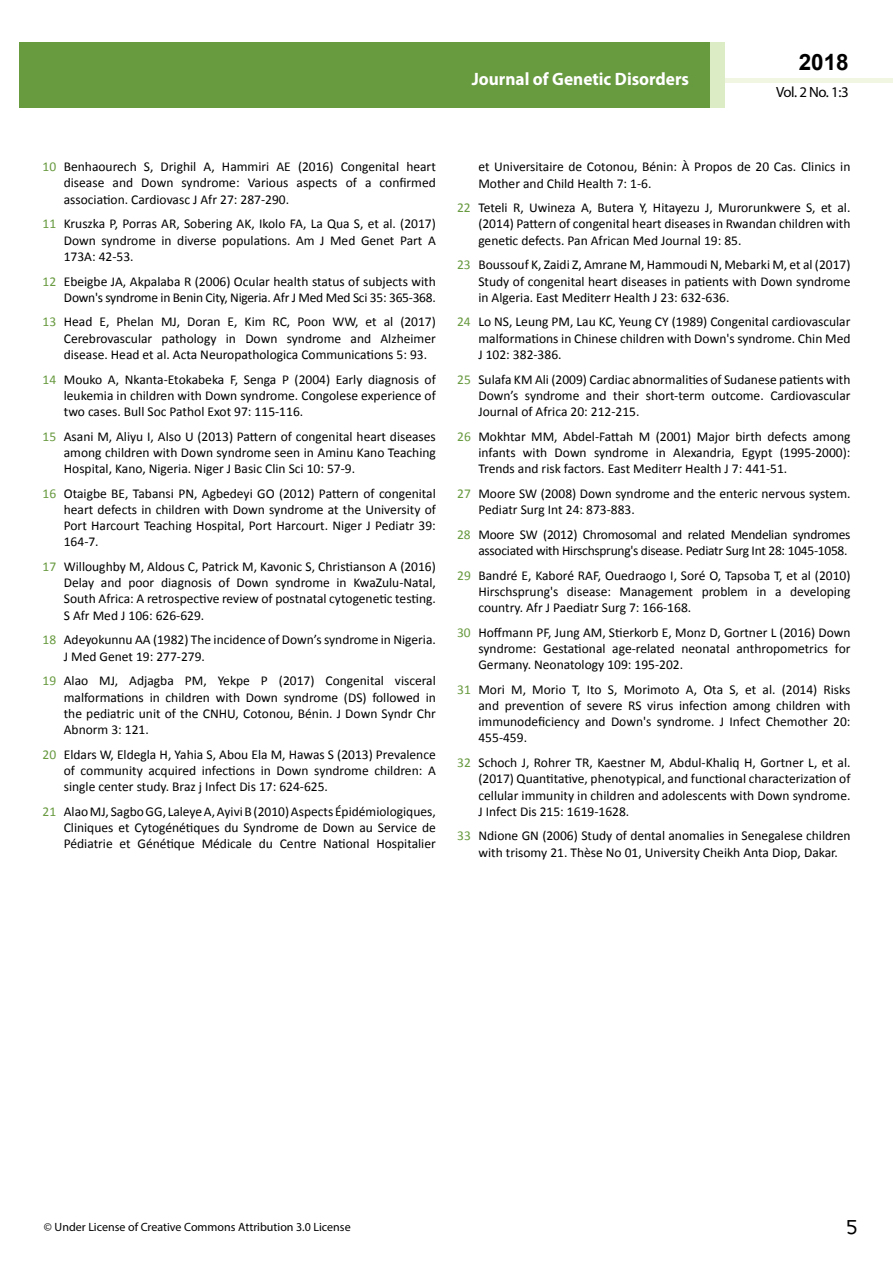
<style>
.page{position:relative;width:893px;height:1263px;background:#fff}
.page>*{position:absolute;margin:0;border:0;box-sizing:border-box;transform-origin:0 0}
.t1{font:25.5px "Tunga";color:#000}
.t2{font:700 22.5px "Arial";color:#000}
.t3{font:700 18px "Myriad Pro";color:#fff;scale:.96 1}
.t4{font:14.85px "Myriad Pro";color:#000}
.t5{font:13.5px/16.2px "Calibri";color:#000;text-align:justify}
.t6{font:13.5px/16.2px "Calibri";letter-spacing:-.02em;color:#000;text-align:right}
.t7{font:12px "Myriad Pro";color:#000}
.s1{color:#689a40}
</style>
<div class="page">
<hr style="left:725px;top:78px;width:168px;height:4px;background:#f0f6e2">
<div style="left:709px;top:42px;width:16px;height:66px;background:#dcecc4"></div>
<div style="left:19px;top:42px;width:690px;height:66px;background:#689a40"></div>
<h3 class="t3" style="left:472px;top:67px;width:228px">Journal of Genetic Disorders</h3>
<h3 class="t3" style="left:585px;top:74px;width:128px">ISSN 1698-9465</h3>
<h2 class="t2" style="left:799px;top:47px;width:52px">2018</h2>
<p class="t4" style="left:776px;top:83px;width:74px">Vol. 2 No. 1:3</p>
<p class="t5" style="left:64px;top:159px;width:374px;text-indent:-21px"><span class="s1">10</span> Benhaourech S, Drighil A, Hammiri AE (2016) Congenital heart disease and Down syndrome: Various aspects of a confirmed association. Cardiovasc J Afr 27: 287-290.</p>
<p class="t5" style="left:64px;top:216px;width:374px;text-indent:-21px"><span class="s1">11</span> Kruszka P, Porras AR, Sobering AK, Ikolo FA, La Qua S, et al. (2017)<br>Down syndrome in diverse populations. Am J Med Genet Part A 173A: 42-53.</p>
<p class="t5" style="left:43px;top:273px;width:395px;text-align:right"><span class="s1">12</span> Ebeigbe JA, Akpalaba R (2006) Ocular health status of subjects with<br>Down's syndrome in Benin City, Nigeria. Afr J Med Med Sci 35: 365-368.</p>
<p class="t5" style="left:64px;top:314px;width:374px;text-indent:-21px"><span class="s1">13</span> Head E, Phelan MJ, Doran E, Kim RC, Poon WW, et al (2017)<br>Cerebrovascular pathology in Down syndrome and Alzheimer disease. Head et al. Acta Neuropathologica Communications 5: 93.</p>
<p class="t5" style="left:64px;top:371px;width:374px;text-indent:-21px"><span class="s1">14</span> Mouko A, Nkanta-Etokabeka F, Senga P (2004) Early diagnosis of leukemia in children with Down syndrome. Congolese experience of two cases. Bull Soc Pathol Exot 97: 115-116.</p>
<p class="t5" style="left:64px;top:428px;width:374px;text-indent:-21px"><span class="s1">15</span> Asani M, Aliyu I, Also U (2013) Pattern of congenital heart diseases among children with Down syndrome seen in Aminu Kano Teaching Hospital, Kano, Nigeria. Niger J Basic Clin Sci 10: 57-9.</p>
<p class="t5" style="left:64px;top:485px;width:374px;text-indent:-21px"><span class="s1">16</span> Otaigbe BE, Tabansi PN, Agbedeyi GO (2012) Pattern of congenital heart defects in children with Down syndrome at the University of Port Harcourt Teaching Hospital, Port Harcourt. Niger J Pediatr 39:<br>164-7.</p>
<p class="t5" style="left:64px;top:558px;width:374px;text-indent:-21px"><span class="s1">17</span> Willoughby M, Aldous C, Patrick M, Kavonic S, Christianson A (2016)<br>Delay and poor diagnosis of Down syndrome in KwaZulu-Natal, South Africa: A retrospective review of postnatal cytogenetic testing.<br>S Afr Med J 106: 626-629.</p>
<p class="t5" style="left:64px;top:632px;width:374px;text-indent:-21px"><span class="s1">18</span> Adeyokunnu AA (1982) The incidence of Down’s syndrome in Nigeria.<br>J Med Genet 19: 277-279.</p>
<p class="t5" style="left:64px;top:673px;width:374px;text-indent:-21px"><span class="s1">19</span> Alao MJ, Adjagba PM, Yekpe P (2017) Congenital visceral malformations in children with Down syndrome (DS) followed in the pediatric unit of the CNHU, Cotonou, Bénin. J Down Syndr Chr Abnorm 3: 121.</p>
<p class="t5" style="left:64px;top:746px;width:374px;text-indent:-21px"><span class="s1">20</span> Eldars W, Eldegla H, Yahia S, Abou Ela M, Hawas S (2013) Prevalence of community acquired infections in Down syndrome children: A single center study. Braz j Infect Dis 17: 624-625.</p>
<p class="t5" style="left:64px;top:803px;width:374px;text-indent:-21px"><span class="s1">21</span> AlaoMJ, SagboGG, LaleyeA,AyiviB(2010)Aspects Épidémiologiques, Cliniques et Cytogénétiques du Syndrome de Down au Service de Pédiatrie et Génétique Médicale du Centre National Hospitalier</p>
<p class="t5" style="left:478px;top:159px;width:374px">et Universitaire de Cotonou, Bénin: À Propos de 20 Cas. Clinics in<br>Mother and Child Health 7: 1-6.</p>
<p class="t5" style="left:478px;top:200px;width:374px;text-indent:-21px"><span class="s1">22</span> Teteli R, Uwineza A, Butera Y, Hitayezu J, Murorunkwere S, et al. (2014) Pattern of congenital heart diseases in Rwandan children with genetic defects. Pan African Med Journal 19: 85.</p>
<p class="t5" style="left:478px;top:257px;width:374px;text-indent:-21px"><span class="s1">23</span> Boussouf K, Zaidi Z, Amrane M, Hammoudi N, Mebarki M, et al (2017)<br>Study of congenital heart diseases in patients with Down syndrome in Algeria. East Mediterr Health J 23: 632-636.</p>
<p class="t5" style="left:478px;top:314px;width:374px;text-indent:-21px"><span class="s1">24</span> Lo NS, Leung PM, Lau KC, Yeung CY (1989) Congenital cardiovascular malformations in Chinese children with Down's syndrome. Chin Med J 102: 382-386.</p>
<p class="t5" style="left:478px;top:371px;width:374px;text-indent:-21px"><span class="s1">25</span> Sulafa KM Ali (2009) Cardiac abnormalities of Sudanese patients with Down’s syndrome and their short-term outcome. Cardiovascular Journal of Africa 20: 212-215.</p>
<p class="t5" style="left:478px;top:428px;width:374px;text-indent:-21px"><span class="s1">26</span> Mokhtar MM, Abdel-Fattah M (2001) Major birth defects among infants with Down syndrome in Alexandria, Egypt (1995-2000):<br>Trends and risk factors. East Mediterr Health J 7: 441-51.</p>
<p class="t5" style="left:478px;top:485px;width:374px;text-indent:-21px"><span class="s1">27</span> Moore SW (2008) Down syndrome and the enteric nervous system.<br>Pediatr Surg Int 24: 873-883.</p>
<p class="t6" style="left:457px;top:526px;width:395px"><span class="s1">28</span> Moore SW (2012) Chromosomal and related Mendelian syndromes associated with Hirschsprung's disease. Pediatr Surg Int 28: 1045-1058.</p>
<p class="t5" style="left:478px;top:567px;width:374px;text-indent:-21px"><span class="s1">29</span> Bandré E, Kaboré RAF, Ouedraogo I, Soré O, Tapsoba T, et al (2010)<br>Hirschsprung's disease: Management problem in a developing country. Afr J Paediatr Surg 7: 166-168.</p>
<p class="t5" style="left:478px;top:624px;width:374px;text-indent:-21px"><span class="s1">30</span> Hoffmann PF, Jung AM, Stierkorb E, Monz D, Gortner L (2016) Down syndrome: Gestational age-related neonatal anthropometrics for Germany. Neonatology 109: 195-202.</p>
<p class="t5" style="left:478px;top:681px;width:374px;text-indent:-21px"><span class="s1">31</span> Mori M, Morio T, Ito S, Morimoto A, Ota S, et al. (2014) Risks and prevention of severe RS virus infection among children with immunodeficiency and Down's syndrome. J Infect Chemother 20:<br>455-459.</p>
<p class="t5" style="left:478px;top:755px;width:374px;text-indent:-21px"><span class="s1">32</span> Schoch J, Rohrer TR, Kaestner M, Abdul-Khaliq H, Gortner L, et al. (2017) Quantitative, phenotypical, and functional characterization of cellular immunity in children and adolescents with Down syndrome.<br>J Infect Dis 215: 1619-1628.</p>
<p class="t5" style="left:478px;top:828px;width:374px;text-indent:-21px"><span class="s1">33</span> Ndione GN (2006) Study of dental anomalies in Senegalese children with trisomy 21. Thèse No 01, University Cheikh Anta Diop, Dakar.</p>
<p class="t7" style="left:44px;top:1220px;width:308px">© Under License of Creative Commons Attribution 3.0 License</p>
<h1 class="t1" style="left:846px;top:1210px;width:13px">5</h1>
</div>
